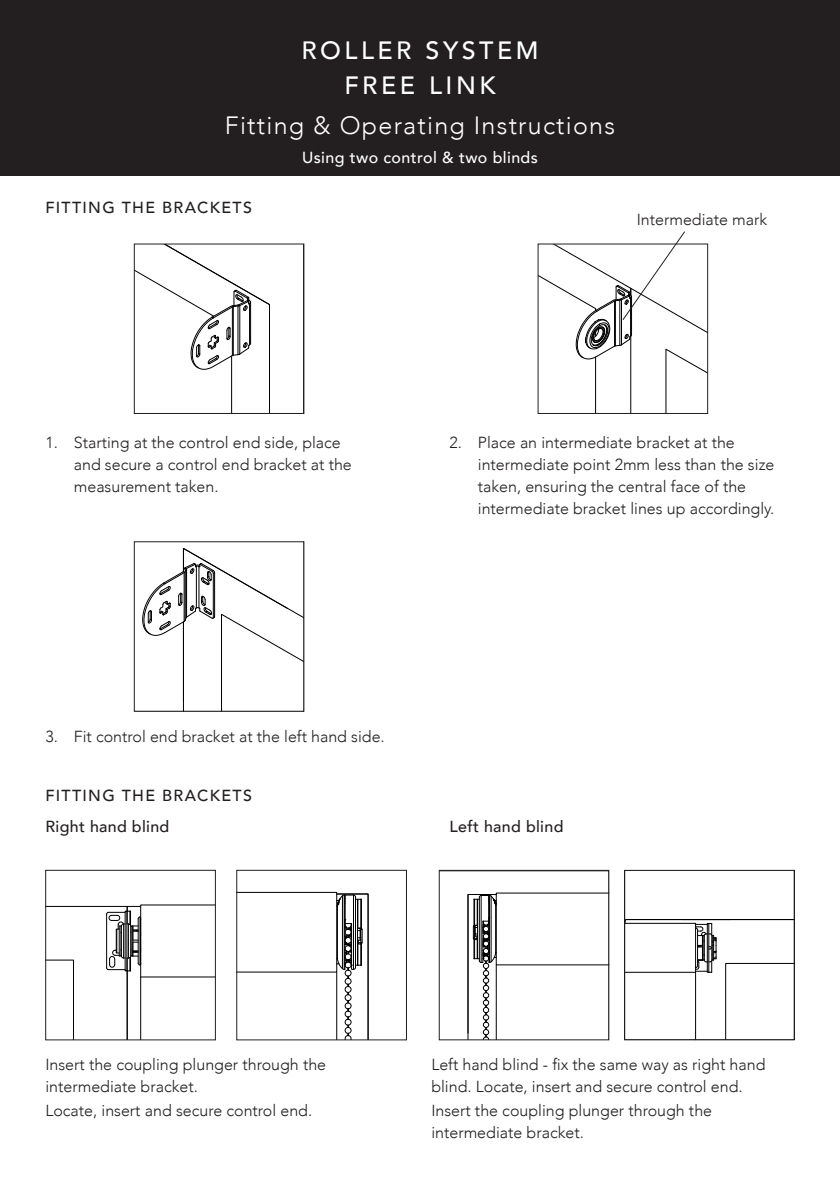
<style>
.page{position:relative;width:840px;height:1191px;background:#fff}
.page>*{position:absolute;margin:0;border:0;box-sizing:border-box;transform-origin:0 0}
.t1{font:300 25px "Avenir";letter-spacing:.05em;color:#fff}
.t2{font:500 25px/35.2px "Avenir";letter-spacing:.14em;color:#fff;text-align:center}
.t3{font:300 16px/22px "Avenir";color:#231f20}
.t4{font:500 16px "Avenir";letter-spacing:.08em;color:#231f20}
.t5{font:500 16px "Avenir";letter-spacing:.02em;color:#231f20}
.t6{font:500 16px "Avenir";letter-spacing:.025em;color:#fff}
.t7{font:5.2px "Tahoma";color:#000}
</style>
<div class="page">
<div style="left:0;top:0;width:839px;height:176px;background:#231f20"></div>
<svg style="left:142px;top:548px;width:160px;height:161px"></svg>
<div style="left:134px;top:541px;width:170px;height:170px;border:1px solid #231f20"></div>
<svg style="left:136px;top:246px;width:134px;height:166px"></svg>
<div style="left:134px;top:244px;width:170px;height:170px;border:1px solid #231f20"></div>
<svg style="left:537px;top:231px;width:170px;height:182px"></svg>
<svg style="left:47px;top:904px;width:166px;height:134px"></svg>
<div style="left:45px;top:870px;width:170px;height:170px;border:1px solid #231f20"></div>
<svg style="left:238px;top:891px;width:131px;height:147px"></svg>
<div style="left:236px;top:870px;width:170px;height:170px;border:1px solid #231f20"></div>
<hr style="left:625px;top:919px;width:105px;height:1px;background:#000">
<svg style="left:725px;top:963px;width:66px;height:74px"></svg>
<hr style="left:681px;top:919px;width:112px;height:1px;background:#000">
<svg style="left:695px;top:923px;width:21px;height:50px"></svg>
<div style="left:624px;top:923px;width:71px;height:49px;border:1px solid #000"></div>
<hr style="left:694px;top:972px;width:1px;height:67px;background:#000">
<div style="left:624px;top:870px;width:170px;height:170px;border:1px solid #231f20"></div>
<svg style="left:467px;top:892px;width:140px;height:146px"></svg>
<div style="left:438px;top:870px;width:171px;height:170px;border:1px solid #231f20"></div>
<p class="t2" style="left:301px;top:31px;width:238px">ROLLER SYSTEM<br>FREE LINK</p>
<p class="t1" style="left:225px;top:111px;width:391px">Fitting &amp; Operating Instructions</p>
<p class="t4" style="left:45px;top:194px;width:208px">FITTING THE BRACKETS</p>
<p class="t7" style="left:56px;top:208px;width:65px">Fitting the Blinds - Image 4</p>
<p class="t6" style="left:302px;top:143px;width:237px">Using two control &amp; two blinds</p>
<p class="t3" style="left:636px;top:208px;width:132px">Intermediate mark</p>
<p class="t3" style="left:74px;top:431px;width:279px;text-indent:-28px">1. Starting at the control end side, place and secure a control end bracket at the measurement taken.</p>
<p class="t3" style="left:477px;top:431px;width:298px;text-indent:-28px">2. Place an intermediate bracket at the intermediate point 2mm less than the size taken, ensuring the central face of the intermediate bracket lines up accordingly.</p>
<p class="t3" style="left:45px;top:725px;width:341px">3. Fit control end bracket at the left hand side.</p>
<p class="t4" style="left:45px;top:781px;width:208px">FITTING THE BRACKETS</p>
<p class="t5" style="left:45px;top:813px;width:125px">Right hand blind</p>
<p class="t5" style="left:449px;top:813px;width:115px">Left hand blind</p>
<p class="t3" style="left:45px;top:1053px;width:282px">Insert the coupling plunger through the intermediate bracket.</p>
<p class="t3" style="left:45px;top:1099px;width:268px">Locate, insert and secure control end.</p>
<p class="t3" style="left:431px;top:1053px;width:335px">Left hand blind - fix the same way as right hand blind. Locate, insert and secure control end.</p>
<p class="t3" style="left:431px;top:1099px;width:282px">Insert the coupling plunger through the intermediate bracket.</p>
</div>
